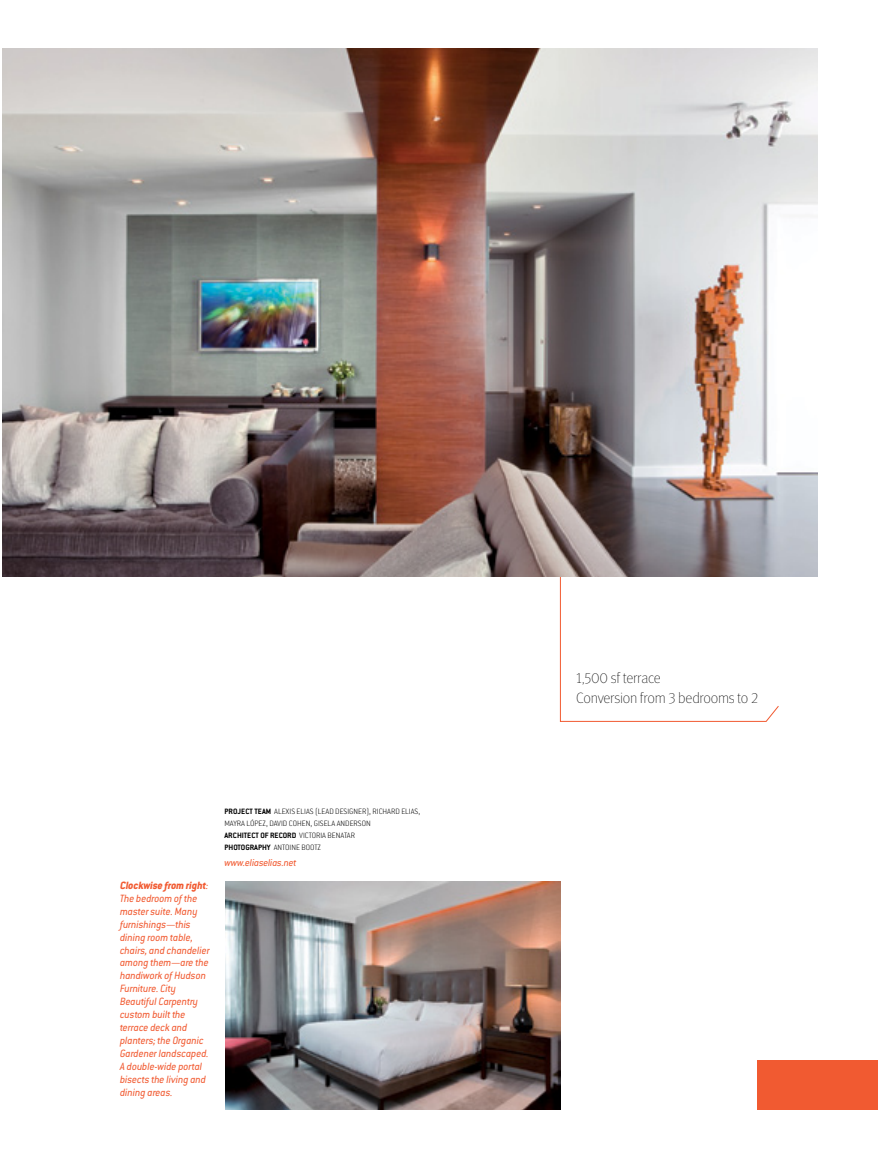
<style>
.page{position:relative;width:878px;height:1175px;background:#fff}
.page>*{position:absolute;margin:0;border:0;box-sizing:border-box;transform-origin:0 0}
.t1{font:15px/19.8px "Meta Thin LF";letter-spacing:-.02em;color:#000}
.t2{font:italic 11.55px/12.9px "Conduit ITC";color:#f15a31;scale:.95 1}
.t3{font:italic 10.95px "Conduit ITC";letter-spacing:-.01em;color:#f15a31}
.t4{font:200 8.55px/12.3px "Conduit ITC";color:#000}
.s1{font-weight:800}
.s2{font-family:"Conduit ITC Std";font-weight:700}
</style>
<div class="page">
<svg style="left:560px;top:576px;width:219px;height:146px"></svg>
<img style="left:225px;top:881px;width:335px;height:228px">
<img style="left:2px;top:48px;width:815px;height:528px">
<div style="left:757px;top:1060px;width:120px;height:49px;background:#f15a31"></div>
<p class="t2" style="left:120px;top:878px;width:96px"><span class="s1">Clockwise from right</span>:<br>The bedroom of the master suite. Many furnishings—this dining room table, chairs, and chandelier among them—are the handiwork of Hudson<br>Furniture. City<br>Beautiful Carpentry custom built the terrace deck and planters; the Organic<br>Gardener landscaped.<br>A double-wide portal bisects the living and dining areas.</p>
<p class="t4" style="left:224px;top:804px;width:197px"><span class="s2">PROJECT TEAM</span> ALEXIS ELIAS (LEAD DESIGNER), RICHARD ELIAS, MAYRA LÓPEZ, DAVID COHEN, GISELA ANDERSON<br><span class="s2">ARCHITECT OF RECORD</span> VICTORIA BENATAR<br><span class="s2">PHOTOGRAPHY</span> ANTOINE BOOTZ</p>
<p class="t3" style="left:224px;top:855px;width:73px">www.eliaselias.net</p>
<p class="t1" style="left:576px;top:668px;width:183px">1,500 sf terrace<br>Conversion from 3 bedrooms to 2</p>
</div>
